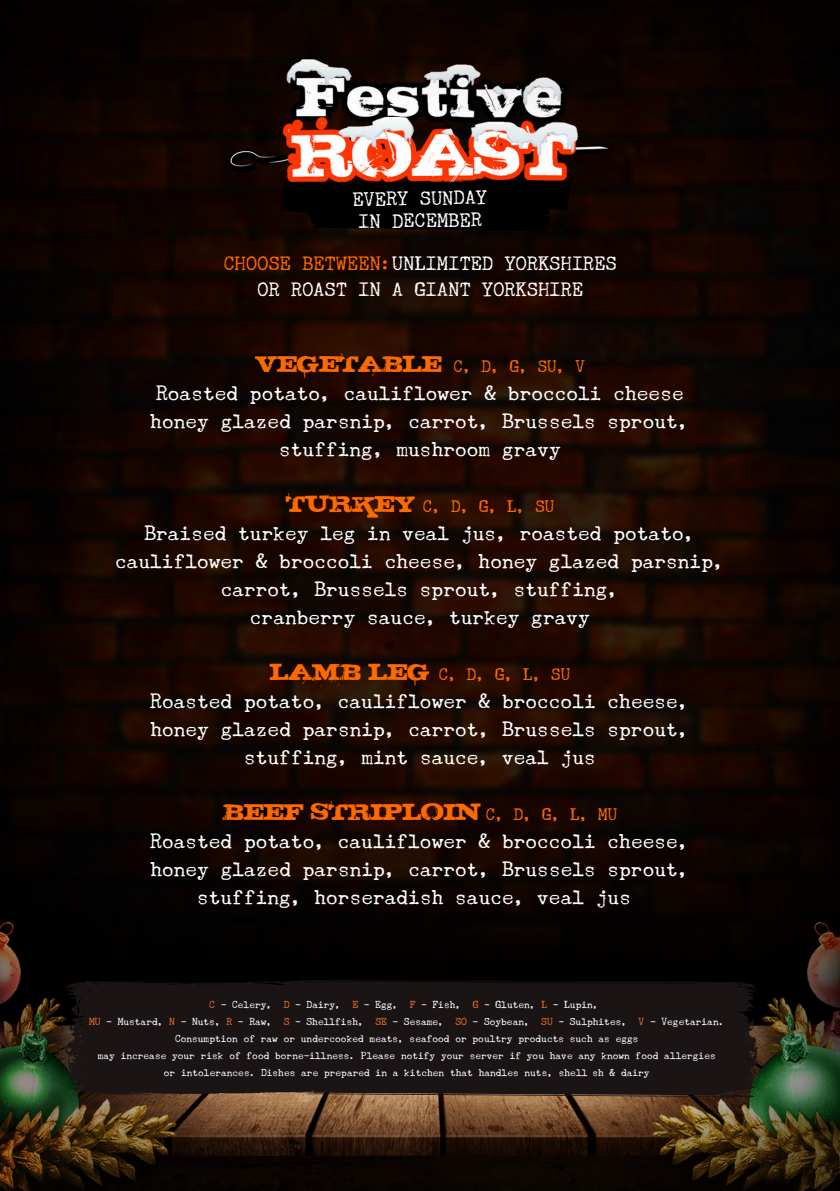
<style>
.page{position:relative;width:840px;height:1191px;background:#fff}
.page>*{position:absolute;margin:0;border:0;box-sizing:border-box;transform-origin:0 0}
.t1{font:28px "STEAK";color:#ff6a00}
.t2{font:20px/28px "Underwood Champion";color:#fff;text-align:center}
.t3{font:18.6px/22.2px "Underwood Champion";letter-spacing:.02em;color:#fff}
.t4{font:16px "Underwood Champion";color:#ff6a00}
.t5{font:9.8px/17px "Underwood Champion";color:#fff;text-align:center}
.s1{color:#ff6a00}
.s2{font-family:"STEAK";font-size:28px}
.s3{font-family:"Underwood Champion";font-size:16px}
.s4{color:#f16d25}
</style>
<div class="page">
<img style="left:0;top:0;width:839px;height:1191px">
<svg style="left:65px;top:979px;width:692px;height:120px;background:#1d1616"></svg>
<p class="t3" style="left:352px;top:188px;width:136px;rotate:-1deg">EVERY SUNDAY<br>IN DECEMBER</p>
<p class="t3" style="left:223px;top:250px;width:394px;line-height:26.2px;text-align:center"><span class="s1">CHOOSE BETWEEN:</span>UNLIMITED YORKSHIRES<br>OR ROAST IN A GIANT YORKSHIRE</p>
<p class="t4" style="left:255px;top:357px;width:331px"><span class="s2">VEGETABLE</span> C, D, G, SU, V</p>
<p class="t2" style="left:150px;top:379px;width:540px">Roasted potato, cauliflower &amp; broccoli cheese honey glazed parsnip, carrot, Brussels sprout, stuffing, mushroom gravy</p>
<p class="t4" style="left:285px;top:497px;width:270px"><span class="s2">TURKEY</span> C, D, G, L, SU</p>
<p class="t2" style="left:115px;top:519px;width:611px">Braised turkey leg in veal jus, roasted potato, cauliflower &amp; broccoli cheese, honey glazed parsnip, carrot, Brussels sprout, stuffing,<br>cranberry sauce, turkey gravy</p>
<p class="t4" style="left:270px;top:665px;width:301px"><span class="s2">LAMB LEG</span> C, D, G, L, SU</p>
<p class="t2" style="left:150px;top:687px;width:540px">Roasted potato, cauliflower &amp; broccoli cheese, honey glazed parsnip, carrot, Brussels sprout, stuffing, mint sauce, veal jus</p>
<h1 class="t1" style="left:223px;top:795px;width:395px">BEEF STRIPLOIN <span class="s3">C, D, G, L, MU</span></h1>
<p class="t2" style="left:150px;top:827px;width:540px">Roasted potato, cauliflower &amp; broccoli cheese, honey glazed parsnip, carrot, Brussels sprout, stuffing, horseradish sauce, veal jus</p>
<p class="t5" style="left:89px;top:996px;width:636px"><span class="s4">C</span> - Celery, <span class="s4">D</span> - Dairy, <span class="s4">E</span> - Egg, <span class="s4">F</span> - Fish, <span class="s4">G</span> - Gluten, <span class="s4">L</span> - Lupin,<br><span class="s4">MU</span> - Mustard, <span class="s4">N</span> - Nuts, <span class="s4">R</span> - Raw, <span class="s4">S</span> - Shellfish, <span class="s4">SE</span> - Sesame, <span class="s4">SO</span> - Soybean, <span class="s4">SU</span> - Sulphites, <span class="s4">V</span> - Vegetarian.<br>Consumption of raw or undercooked meats, seafood or poultry products such as eggs<br>may increase your risk of food borne-illness. Please notify your server if you have any known food allergies<br>or intolerances. Dishes are prepared in a kitchen that handles nuts, shellfish &amp; dairy</p>
</div>
